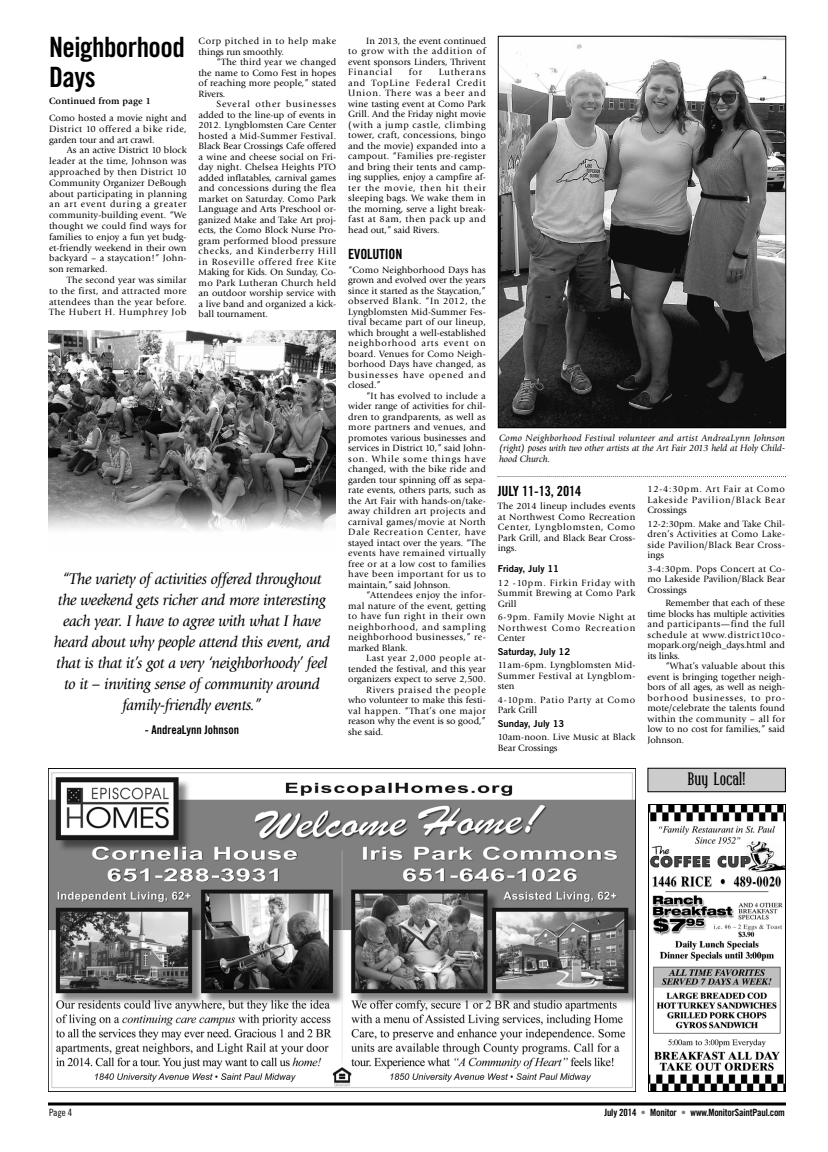
<style>
.page{position:relative;width:828px;height:1152px;background:#fff}
.page>*{position:absolute;margin:0;border:0;box-sizing:border-box;transform-origin:0 0}
.t1{font:28px/30px "Trade Gothic Bold Cond Twenty";letter-spacing:-.02em;color:#000}
.t2{font:700 18px "Covington Cond";letter-spacing:-.025em;color:#000}
.t3{font:italic 16px/21px "Giovanni";letter-spacing:-.02em;color:#000;text-align:center}
.t4{font:14px "Trade Gothic Bold Cond Twenty";letter-spacing:-.01em;color:#000}
.t5{font:12px "Trade Gothic Bold Cond Twenty";color:#000}
.t6{font:10px "Trade Gothic Bold Cond Twenty";letter-spacing:-.02em;color:#000}
.t7{font:10px "Trade Gothic Cond Eighteen";color:#000}
.t8{font:9.5px/10.5px "Giovanni";letter-spacing:.025em;color:#000;text-align:justify}
.t9{font:italic 9.5px/10.5px "Giovanni";color:#000;text-align:justify}
.t10{font:9.5px "Giovanni";color:#000}
.t11{font:9.5px/10.5px "Giovanni";letter-spacing:.075em;color:#000}
.t12{font:9.5px/10.8px "Giovanni";letter-spacing:.065em;color:#000}
.t13{font:9.5px "Trade Gothic Bold Two";color:#000}
.t14{font:9.5px "Giovanni";letter-spacing:.05em;color:#000}
.t15{font:9.5px "Giovanni";letter-spacing:.06em;color:#000}
.t16{font:700 9.5px "Giovanni";letter-spacing:.01em;color:#000}
.s1{color:#808080}
</style>
<div class="page">
<svg style="left:48px;top:1102px;width:738px;height:4px;background:#3f3f3f"></svg>
<img style="left:50px;top:772px;width:584px;height:316px">
<img style="left:650px;top:806px;width:134px;height:284px">
<div style="left:648px;top:804px;width:138px;height:288px;border:1px solid #000"></div>
<img style="left:48px;top:330px;width:288px;height:201px">
<img style="left:500px;top:38px;width:284px;height:388px">
<div style="left:498px;top:36px;width:288px;height:392px;border:1px solid #000"></div>
<svg style="left:498px;top:476px;width:288px;height:1px"></svg>
<div style="left:648px;top:768px;width:137px;height:24px;background:#ccc"></div>
<div style="left:648px;top:768px;width:138px;height:24px;border:1px solid #000"></div>
<h1 class="t1" style="left:49px;top:34px;width:137px">Neighborhood<br>Days</h1>
<p class="t16" style="left:49px;top:97px;width:103px">Continued from page 1</p>
<p class="t8" style="left:49px;top:113px;width:139px;line-height:10.8px">Como hosted a movie night and District 10 offered a bike ride, garden tour and art crawl.</p>
<p class="t8" style="left:49px;top:146px;width:139px;line-height:10.8px;text-indent:18px">As an active District 10 block leader at the time, Johnson was approached by then District 10<br>Community Organizer DeBough about participating in planning an art event during a greater community-building event. “We thought we could find ways for families to enjoy a fun yet budg&shy;et-friendly weekend in their own backyard – a staycation!” John&shy;son remarked.</p>
<p class="t8" style="left:49px;top:275px;width:139px;line-height:10.8px;text-indent:18px">The second year was similar to the first, and attracted more attendees than the year before.<br>The Hubert H. Humphrey Job</p>
<p class="t12" style="left:199px;top:36px;width:139px">Corp pitched in to help make things run smoothly.</p>
<p class="t8" style="left:199px;top:58px;width:139px;text-indent:18px">“The third year we changed the name to Como Fest in hopes of reaching more people,” stated Rivers.</p>
<p class="t8" style="left:199px;top:100px;width:139px;text-indent:18px">Several other businesses added to the line-up of events in 2012. Lyngblomsten Care Center hosted a Mid-Summer Festival.<br>Black Bear Crossings Cafe offered a wine and cheese social on Fri&shy;day night. Chelsea Heights PTO added inflatables, carnival games and concessions during the flea market on Saturday. Como Park Language and Arts Preschool or&shy;ganized Make and Take Art proj&shy;ects, the Como Block Nurse Pro&shy;gram performed blood pressure checks, and Kinderberry Hill in Roseville offered free Kite Making for Kids. On Sunday, Co&shy;mo Park Lutheran Church held an outdoor worship service with a live band and organized a kick&shy;ball tournament.</p>
<p class="t3" style="left:54px;top:570px;width:278px">“The variety of activities offered throughout the weekend gets richer and more interesting each year. I have to agree with what I have heard about why people attend this event, and that is that it’s got a very ‘neighborhoody’ feel to it – inviting sense of community around family-friendly events.”</p>
<p class="t5" style="left:145px;top:726px;width:96px">- AndreaLynn Johnson</p>
<p class="t8" style="left:348px;top:36px;width:139px;text-indent:18px">In 2013, the event continued to grow with the addition of event sponsors Linders, Thrivent Financial</p>
<p class="t8" style="left:409px;top:68px;width:15px">for</p>
<p class="t8" style="left:348px;top:68px;width:139px;text-indent:91px">Lutherans and TopLine Federal Credit Union. There was a beer and wine tasting event at Como Park Grill. And the Friday night movie (with a jump castle, climbing tower, craft, concessions, bingo and the movie) expanded into a campout. “Families pre-register and bring their tents and camp&shy;ing supplies, enjoy a campfire af&shy;ter the movie, then hit their sleeping bags. We wake them in the morning, serve a light break&shy;fast at 8am, then pack up and head out,” said Rivers.</p>
<h3 class="t4" style="left:348px;top:249px;width:56px">EVOLUTION</h3>
<p class="t8" style="left:348px;top:265px;width:139px">“Como Neighborhood Days has grown and evolved over the years since it started as the Staycation,” observed Blank. “In 2012, the Lyngblomsten Mid-Summer Fes&shy;tival became part of our lineup, which brought a well-established neighborhood arts event on board. Venues for Como Neigh&shy;borhood Days have changed, as businesses have opened and closed.”</p>
<p class="t8" style="left:348px;top:391px;width:139px;text-indent:18px">“It has evolved to include a wider range of activities for chil&shy;dren to grandparents, as well as more partners and venues, and promotes various businesses and services in District 10,” said John&shy;son. While some things have changed, with the bike ride and garden tour spinning off as sepa&shy;rate events, others parts, such as the Art Fair with hands-on/take&shy;away children art projects and carnival games/movie at North Dale Recreation Center, have stayed intact over the years. “The events have remained virtually free or at a low cost to families have been important for us to maintain,” said Johnson.</p>
<p class="t8" style="left:348px;top:591px;width:139px;text-indent:18px">“Attendees enjoy the infor&shy;mal nature of the event, getting to have fun right in their own neighborhood, and sampling neighborhood businesses,” re&shy;marked Blank.</p>
<p class="t15" style="left:366px;top:655px;width:121px">Last year 2,000 people at-</p>
<p class="t8" style="left:348px;top:664px;width:139px">tended the festival, and this year</p>
<p class="t8" style="left:348px;top:675px;width:139px">organizers expect to serve 2,500.</p>
<p class="t11" style="left:366px;top:685px;width:121px">Rivers praised the people</p>
<p class="t10" style="left:348px;top:697px;width:139px">who volunteer to make this festi-</p>
<p class="t14" style="left:348px;top:707px;width:139px">val happen. “That’s one major</p>
<p class="t10" style="left:348px;top:718px;width:139px">reason why the event is so good,”</p>
<p class="t8" style="left:348px;top:727px;width:37px">she said.</p>
<p class="t9" style="left:499px;top:433px;width:288px">Como Neighborhood Festival volunteer and artist AndreaLynn Johnson (right) poses with two other artists at the Art Fair 2013 held at Holy Child&shy;hood Church.</p>
<h3 class="t4" style="left:498px;top:486px;width:85px">JULY 11-13, 2014</h3>
<p class="t8" style="left:498px;top:502px;width:139px">The 2014 lineup includes events at Northwest Como Recreation Center, Lyngblomsten, Como Park Grill, and Black Bear Cross&shy;ings.</p>
<p class="t13" style="left:498px;top:565px;width:63px">Friday, July 11</p>
<p class="t8" style="left:498px;top:578px;width:139px">12 -10pm. Firkin Friday with Summit Brewing at Como Park Grill</p>
<p class="t8" style="left:498px;top:613px;width:139px">6-9pm. Family Movie Night at Northwest Como Recreation Center</p>
<p class="t13" style="left:498px;top:648px;width:74px">Saturday, July 12</p>
<p class="t8" style="left:498px;top:661px;width:139px">11am-6pm. Lyngblomsten Mid-Summer Festival at Lyngblom&shy;sten</p>
<p class="t11" style="left:498px;top:695px;width:139px">4-10pm. Patio Party at Como<br>Park Grill</p>
<p class="t13" style="left:498px;top:720px;width:68px">Sunday, July 13</p>
<p class="t8" style="left:498px;top:733px;width:139px">10am-noon. Live Music at Black<br>Bear Crossings</p>
<p class="t8" style="left:647px;top:485px;width:139px">12-4:30pm. Art Fair at Como Lakeside Pavilion/Black Bear Crossings</p>
<p class="t8" style="left:647px;top:519px;width:139px">12-2:30pm. Make and Take Chil&shy;dren’s Activities at Como Lake&shy;side Pavilion/Black Bear Cross&shy;ings</p>
<p class="t8" style="left:647px;top:564px;width:139px">3-4:30pm. Pops Concert at Co&shy;mo Lakeside Pavilion/Black Bear Crossings</p>
<p class="t8" style="left:647px;top:599px;width:139px;text-indent:18px">Remember that each of these time blocks has multiple activities and participants—find the full schedule at www.district10co&shy;mopark.org/neigh_days.html and its links.</p>
<p class="t8" style="left:647px;top:662px;width:139px;text-indent:18px">“What’s valuable about this event is bringing together neigh&shy;bors of all ages, as well as neigh&shy;borhood businesses, to pro&shy;mote/celebrate the talents found within the community – all for low to no cost for families,” said Johnson.</p>
<h2 class="t2" style="left:688px;top:772px;width:60px">Buy Local!</h2>
<p class="t7" style="left:49px;top:1109px;width:25px">Page 4</p>
<p class="t6" style="left:604px;top:1109px;width:182px">July 2014 <span class="s1">•</span> Monitor <span class="s1">•</span> www.MonitorSaintPaul.com</p>
</div>
